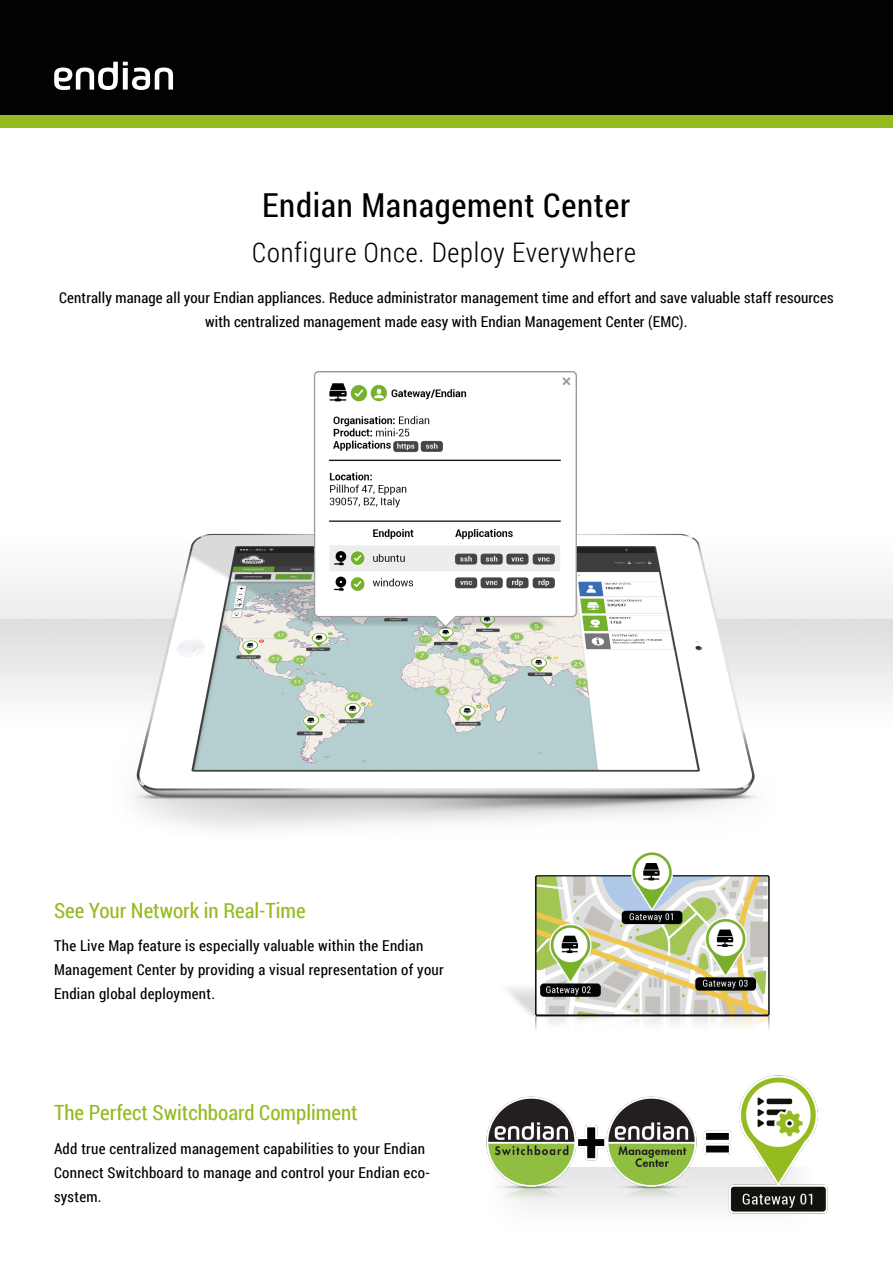
<style>
.page{position:relative;width:893px;height:1263px;background:#fff}
.page>*{position:absolute;margin:0;border:0;box-sizing:border-box;transform-origin:0 0}
.t1{font:33px "Roboto Condensed";letter-spacing:.02em;color:#000}
.t2{font:300 27px "Roboto Condensed";letter-spacing:.03em;color:#000}
.t3{font:21px "Roboto Condensed";color:#95bb20}
.t4{font:15px/24px "Roboto Condensed";letter-spacing:.02em;color:#000}
</style>
<div class="page">
<div style="left:0;top:115px;width:893px;height:13px;background:#95bb20"></div>
<div style="left:0;top:0;width:893px;height:115px;background:#020203"></div>
<svg style="left:54px;top:62px;width:119px;height:28px"></svg>
<img style="left:0;top:371px;width:893px;height:458px">
<img style="left:486px;top:1075px;width:342px;height:139px">
<img style="left:508px;top:852px;width:262px;height:178px">
<h1 class="t1" style="left:262px;top:183px;width:370px">Endian Management Center</h1>
<h2 class="t2" style="left:252px;top:234px;width:385px">Configure Once. Deploy Everywhere</h2>
<p class="t4" style="left:59px;top:285px;width:776px;text-align:center">Centrally manage all your Endian appliances. Reduce administrator management time and effort and save valuable staff resources with centralized management made easy with Endian Management Center (EMC).</p>
<h3 class="t3" style="left:54px;top:896px;width:253px">See Your Network in Real-Time</h3>
<p class="t4" style="left:54px;top:933px;width:391px">The Live Map feature is especially valuable within the Endian<br>Management Center by providing a visual representation of your<br>Endian global deployment.</p>
<h3 class="t3" style="left:54px;top:1098px;width:305px">The Perfect Switchboard Compliment</h3>
<p class="t4" style="left:54px;top:1136px;width:377px">Add true centralized management capabilities to your Endian<br>Connect Switchboard to manage and control your Endian eco&shy;system.</p>
</div>
